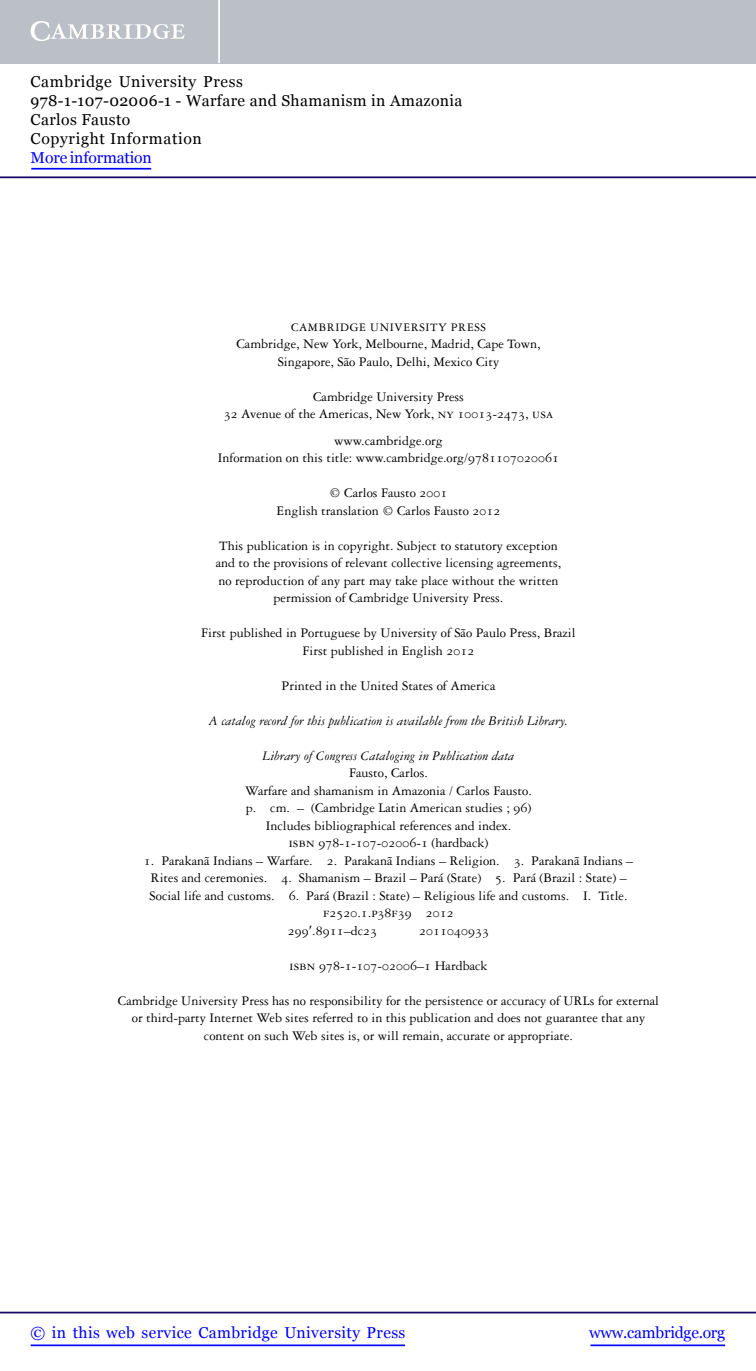
<style>
.page{position:relative;width:756px;height:1371px;background:#fff}
.page>*{position:absolute;margin:0;border:0;box-sizing:border-box;transform-origin:0 0}
.t1{font:15.75px/18.9px "Georgia";letter-spacing:.025em;color:#000}
.t2{font:15.75px "Georgia";letter-spacing:.025em;color:#00f}
.t3{font:15.75px "Georgia";letter-spacing:-.015em;color:#00f}
.t4{font:15.75px "Georgia";letter-spacing:-.01em;color:#00f}
.t5{font:14px/17.5px "Garamond 3 LT Std";color:#000;text-align:center}
.t6{font:italic 14px "Garamond 3 LT Std";color:#000}
.t7{font:12.25px "Garamond 3 LT Std";color:#000}
.s1{font-style:italic}
</style>
<div class="page">
<hr style="left:591px;top:1344px;width:134px;height:1px;background:#00f">
<hr style="left:0;top:1311px;width:756px;height:2px;background:#150666">
<hr style="left:31px;top:1344px;width:374px;height:1px;background:#00f">
<div style="left:0;top:0;width:756px;height:63px;background:#bac0c6"></div>
<svg style="left:31px;top:21px;width:154px;height:20px"></svg>
<hr style="left:218px;top:0;width:2px;height:63px;background:#fff">
<hr style="left:0;top:176px;width:756px;height:2px;background:#150666">
<hr style="left:31px;top:168px;width:120px;height:1px;background:#00f">
<p class="t1" style="left:31px;top:72px;width:433px">Cambridge University Press<br>978-1-107-02006-1 - Warfare and Shamanism in Amazonia<br>Carlos Fausto<br>Copyright Information</p>
<p class="t4" style="left:31px;top:148px;width:123px">More information</p>
<p class="t7" style="left:291px;top:320px;width:10px">cambr</p>
<p class="t7" style="left:336px;top:320px;width:14px">idge</p>
<p class="t7" style="left:370px;top:320px;width:33px">univers</p>
<p class="t7" style="left:426px;top:320px;width:34px">ity press</p>
<p class="t5" style="left:236px;top:335px;width:306px">Cambridge, New York, Melbourne, Madrid, Cape Town,<br>Singapore, São Paulo, Delhi, Mexico City</p>
<p class="t5" style="left:224px;top:388px;width:331px">Cambridge University Press<br>32 Avenue of the Americas, New York, ny 10013-2473, usa</p>
<p class="t5" style="left:218px;top:431px;width:343px">www.cambridge.org<br>Information on this title: www.cambridge.org/9781107020061</p>
<p class="t5" style="left:277px;top:484px;width:225px">© Carlos Fausto 2001<br>English translation © Carlos Fausto 2012</p>
<p class="t5" style="left:216px;top:536px;width:347px">This publication is in copyright. Subject to statutory exception and to the provisions of relevant collective licensing agreements, no reproduction of any part may take place without the written permission of Cambridge University Press.</p>
<p class="t5" style="left:201px;top:624px;width:376px">First published in Portuguese by University of São Paulo Press, Brazil<br>First published in English 2012</p>
<p class="t5" style="left:282px;top:676px;width:215px">Printed in the United States of America</p>
<p class="t6" style="left:209px;top:713px;width:361px">A catalog record for this publication is available from the British Library.</p>
<p class="t5" style="left:245px;top:746px;width:288px"><span class="s1">Library of Congress Cataloging in Publication data </span>Fausto, Carlos.<br>Warfare and shamanism in Amazonia / Carlos Fausto. p. cm. – (Cambridge Latin American studies ; 96)<br>Includes bibliographical references and index.<br>isbn 978-1-107-02006-1 (hardback)</p>
<p class="t5" style="left:144px;top:851px;width:491px">1. Parakanã Indians – Warfare. 2. Parakanã Indians – Religion. 3. Parakanã Indians –</p>
<p class="t5" style="left:150px;top:869px;width:478px">Rites and ceremonies. 4. Shamanism – Brazil – Pará (State) 5. Pará (Brazil : State) –</p>
<p class="t5" style="left:150px;top:886px;width:479px">Social life and customs. 6. Pará (Brazil : State) – Religious life and customs. I . Title.</p>
<p class="t5" style="left:323px;top:904px;width:132px">f2520.1.p38f39 2012</p>
<p class="t5" style="left:288px;top:921px;width:91px">299 .8911–dc23</p>
<p class="t5" style="left:419px;top:921px;width:71px">2011040933</p>
<p class="t5" style="left:289px;top:956px;width:200px">isbn 978-1-107-02006–1 Hardback</p>
<p class="t5" style="left:118px;top:991px;width:543px">Cambridge University Press has no responsibility for the persistence or accuracy of URLs for external or third-party Internet Web sites referred to in this publication and does not guarantee that any content on such Web sites is, or will remain, accurate or appropriate.</p>
<p class="t2" style="left:31px;top:1323px;width:376px">© in this web service Cambridge University Press</p>
<p class="t3" style="left:589px;top:1323px;width:137px">www.cambridge.org</p>
</div>
